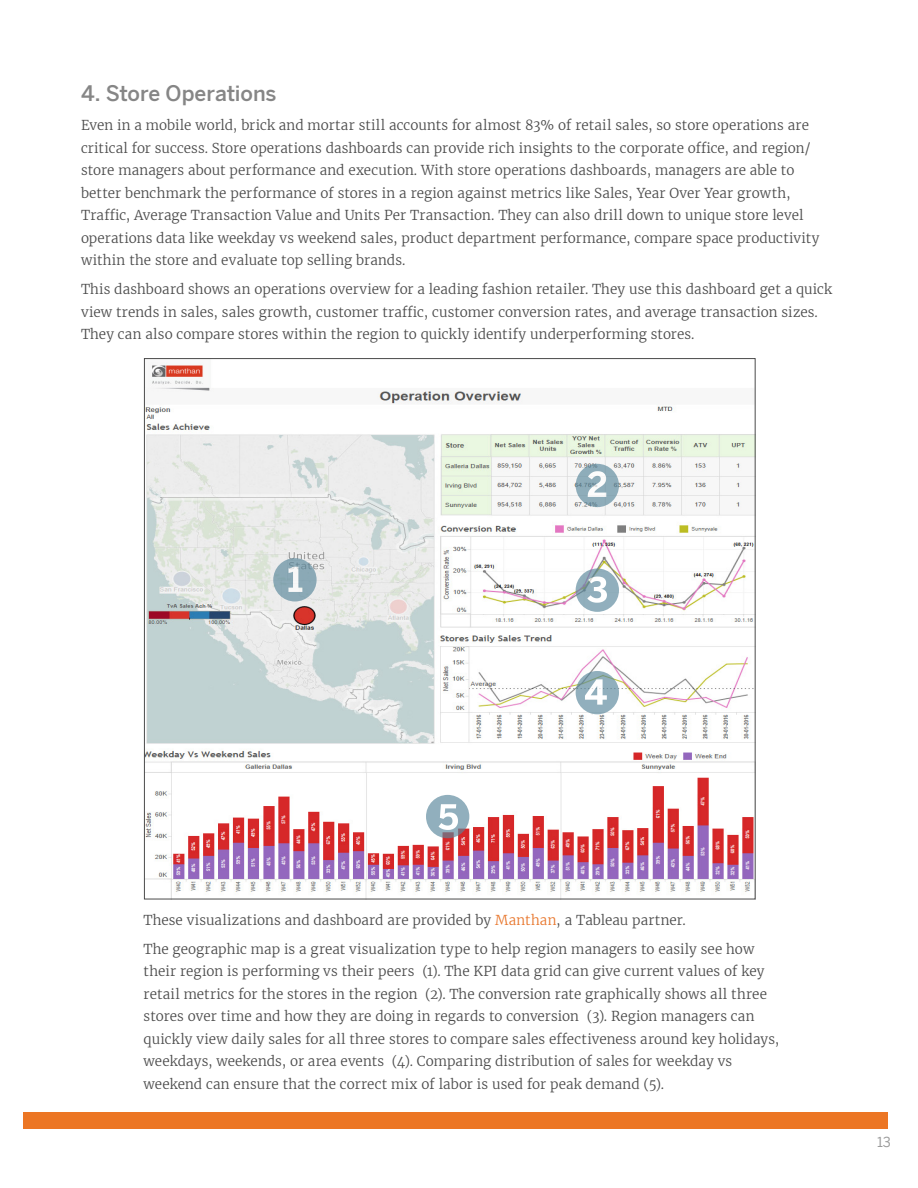
<style>
.page{position:relative;width:918px;height:1188px;background:#fff}
.page>*{position:absolute;margin:0;border:0;box-sizing:border-box;transform-origin:0 0}
.t1{font:500 21px "Benton Sans";letter-spacing:-.005em;color:#868686}
.t2{font:300 13.5px/22.5px "Merriweather";letter-spacing:.005em;color:#4b4b4b}
.t3{font:13.5px "Benton Sans";color:#9b9b9b}
.s1{color:#e8762c}
</style>
<div class="page">
<div style="left:24px;top:1112px;width:864px;height:17px;background:#ec7624"></div>
<img style="left:146px;top:362px;width:607px;height:535px">
<svg style="left:426px;top:795px;width:43px;height:43px"></svg>
<svg style="left:439px;top:804px;width:19px;height:26px"></svg>
<svg style="left:273px;top:558px;width:44px;height:44px"></svg>
<svg style="left:288px;top:567px;width:14px;height:25px"></svg>
<svg style="left:576px;top:464px;width:43px;height:43px"></svg>
<svg style="left:588px;top:471px;width:18px;height:26px"></svg>
<svg style="left:576px;top:569px;width:43px;height:43px"></svg>
<svg style="left:587px;top:577px;width:20px;height:26px"></svg>
<svg style="left:576px;top:671px;width:43px;height:43px"></svg>
<svg style="left:585px;top:679px;width:22px;height:26px"></svg>
<h1 class="t1" style="left:81px;top:80px;width:197px">4. Store Operations</h1>
<p class="t2" style="left:81px;top:114px;width:740px">Even in a mobile world, brick and mortar still accounts for almost 83% of retail sales, so store operations are critical for success. Store operations dashboards can provide rich insights to the corporate office, and region/ store managers about performance and execution. With store operations dashboards, managers are able to better benchmark the performance of stores in a region against metrics like Sales, Year Over Year growth, Traffic, Average Transaction Value and Units Per Transaction. They can also drill down to unique store level operations data like weekday vs weekend sales, product department performance, compare space productivity within the store and evaluate top selling brands.</p>
<p class="t2" style="left:81px;top:278px;width:753px">This dashboard shows an operations overview for a leading fashion retailer. They use this dashboard get a quick view trends in sales, sales growth, customer traffic, customer conversion rates, and average transaction sizes.<br>They can also compare stores within the region to quickly identify underperforming stores.</p>
<p class="t2" style="left:144px;top:905px;width:612px;line-height:29.2px">These visualizations and dashboard are provided by <span class="s1">Manthan</span>, a Tableau partner.<br>The geographic map is a great visualization type to help region managers to easily see how</p>
<p class="t2" style="left:144px;top:960px;width:637px">their region is performing vs their peers (1). The KPI data grid can give current values of key retail metrics for the stores in the region (2). The conversion rate graphically shows all three stores over time and how they are doing in regards to conversion (3). Region managers can quickly view daily sales for all three stores to compare sales effectiveness around key holidays, weekdays, weekends, or area events (4). Comparing distribution of sales for weekday vs weekend can ensure that the correct mix of labor is used for peak demand (5).</p>
<p class="t3" style="left:877px;top:1134px;width:15px">13</p>
</div>
